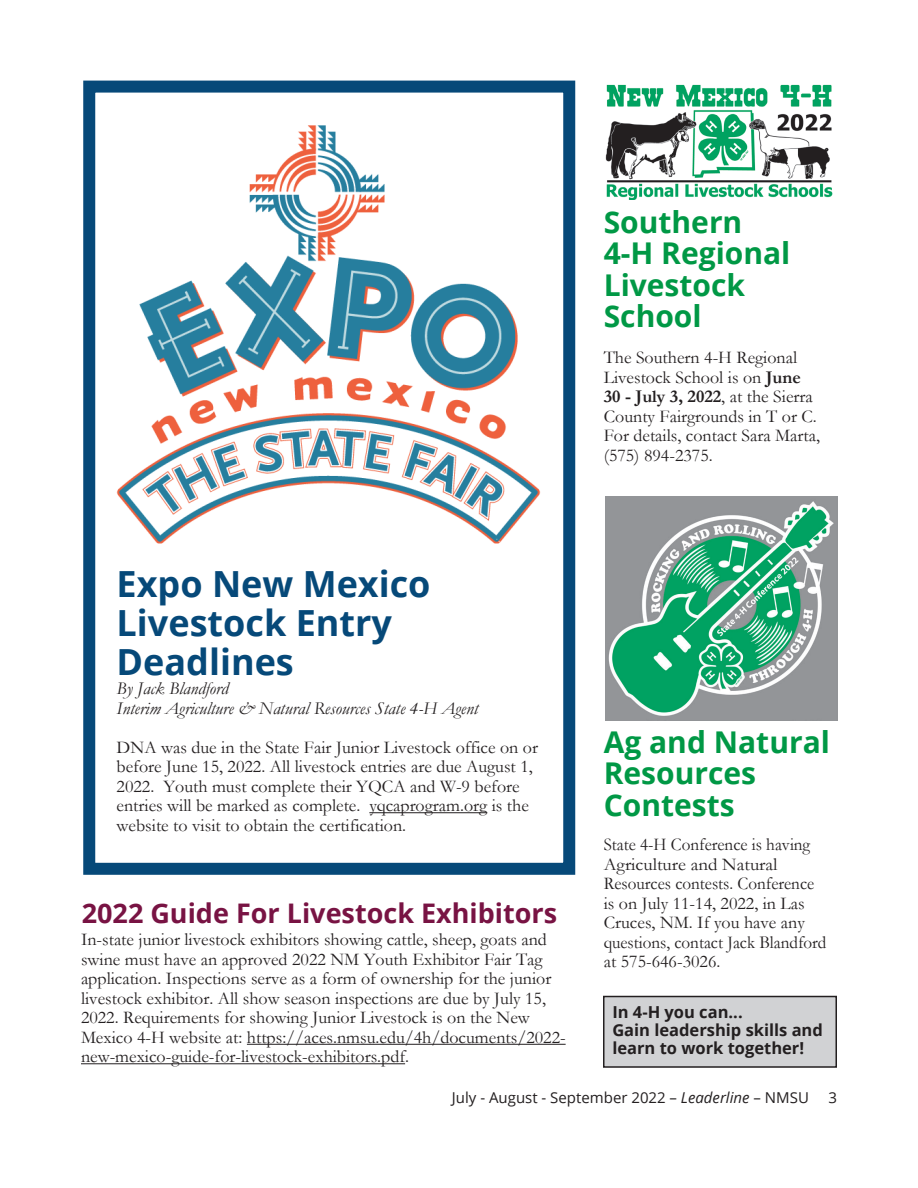
<style>
.page{position:relative;width:918px;height:1188px;background:#fff}
.page>*{position:absolute;margin:0;border:0;box-sizing:border-box;transform-origin:0 0}
.t1{font:700 36px/39px "Open Sans";color:#064979}
.t2{font:700 30px/31.5px "Open Sans";color:#009845}
.t3{font:700 27px "Open Sans";color:#781343}
.Paragraph{font:18px/19.5px "Garamond";color:#231f20}
.Paragraph-2{font:18px/19.5px "Garamond";color:#231f20;scale:.95 1}
.Paragraph-3{font:italic 18px "Garamond";color:#231f20}
.Paragraph-4{font:700 16.5px/18px "Open Sans";color:#231f20}
.t4{font:15px "Open Sans";color:#231f20}
.s1{font-weight:700}
.s2{font-style:italic}
</style>
<div class="page">
<img style="left:605px;top:84px;width:228px;height:115px">
<hr style="left:369px;top:812px;width:118px;height:1px;background:#231f20">
<img style="left:116px;top:125px;width:425px;height:419px">
<div style="left:83px;top:81px;width:492px;height:794px;border:12px solid #064979"></div>
<svg style="left:603px;top:995px;width:234px;height:73px"></svg>
<hr style="left:247px;top:1044px;width:319px;height:1px;background:#231f20">
<hr style="left:81px;top:1063px;width:324px;height:1px;background:#231f20">
<img style="left:606px;top:497px;width:232px;height:223px">
<h3 class="t2" style="left:604px;top:205px;width:188px">Southern<br>4-H Regional<br>Livestock<br>School</h3>
<p class="Paragraph" style="left:604px;top:347px;width:218px">The Southern 4-H Regional<br>Livestock School is on <span class="s1">June<br>30 - July 3, 2022</span>, at the Sierra<br>County Fairgrounds in T or C.<br>For details, contact Sara Marta, (575) 894-2375.</p>
<h2 class="t1" style="left:117px;top:563px;width:315px">Expo New Mexico<br>Livestock Entry<br>Deadlines</h2>
<p class="Paragraph-3" style="left:117px;top:677px;width:113px">By Jack Blandford</p>
<p class="Paragraph-3" style="left:117px;top:696px;width:363px">Interim Agriculture &amp; Natural Resources State 4-H Agent</p>
<p class="Paragraph" style="left:117px;top:737px;width:423px">DNA was due in the State Fair Junior Livestock office on or before June 15, 2022. All livestock entries are due August 1, 2022. Youth must complete their YQCA and W-9 before entries will be marked as complete. yqcaprogram.org is the website to visit to obtain the certification.</p>
<h3 class="t2" style="left:604px;top:725px;width:228px">Ag and Natural<br>Resources</h3>
<h3 class="t2" style="left:604px;top:788px;width:132px">Contests</h3>
<p class="Paragraph-2" style="left:604px;top:834px;width:219px">State 4-H Conference is having<br>Agriculture and Natural</p>
<p class="Paragraph-2" style="left:604px;top:873px;width:236px">Resources contests. Conference is on July 11-14, 2022, in Las<br>Cruces, NM. If you have any questions, contact Jack Blandford at 575-646-3026.</p>
<h3 class="t3" style="left:82px;top:894px;width:477px">2022 Guide For Livestock Exhibitors</h3>
<p class="Paragraph" style="left:81px;top:930px;width:486px">In-state junior livestock exhibitors showing cattle, sheep, goats and swine must have an approved 2022 NM Youth Exhibitor Fair Tag application. Inspections serve as a form of ownership for the junior livestock exhibitor. All show season inspections are due by July 15, 2022. Requirements for showing Junior Livestock is on the New Mexico 4-H website at: https://aces.nmsu.edu/4h/documents/2022- new-mexico-guide-for-livestock-exhibitors.pdf.</p>
<p class="Paragraph-4" style="left:612px;top:1002px;width:132px">In 4-H you can...</p>
<p class="Paragraph-4" style="left:612px;top:1020px;width:212px">Gain leadership skills and learn to work together!</p>
<p class="t4" style="left:452px;top:1087px;width:359px">July - August - September 2022 – <span class="s2">Leaderline</span> – NMSU</p>
<p class="t4" style="left:828px;top:1087px;width:10px">3</p>
</div>
